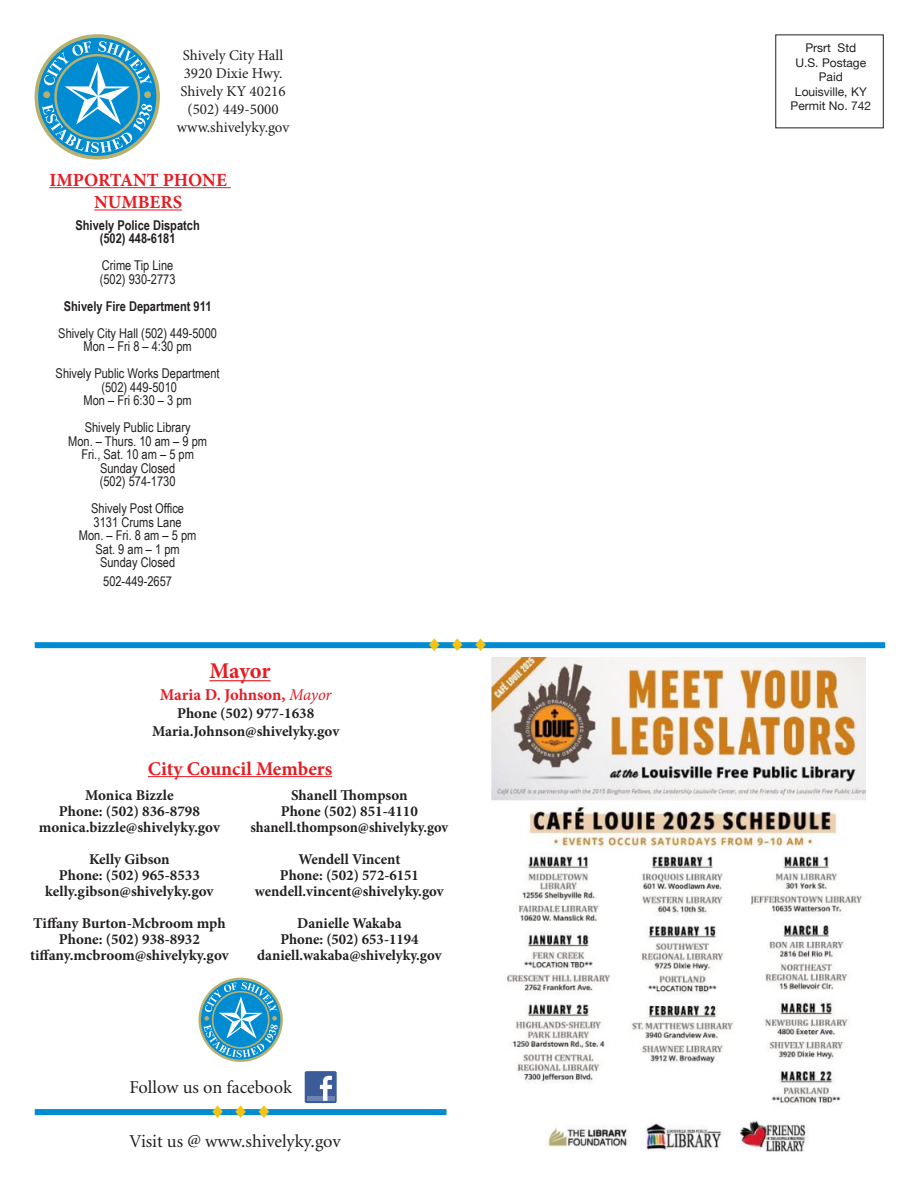
<style>
.page{position:relative;width:918px;height:1188px;background:#fff}
.page>*{position:absolute;margin:0;border:0;box-sizing:border-box;transform-origin:0 0}
.t1{font:700 22.5px "Minion Pro";letter-spacing:-.01em;color:#e71b22}
.t2{font:700 19.5px "Minion Pro";color:#e71b22}
.t3{font:700 18.6px/22.4px "Minion Pro";color:#e71b22;text-align:center}
.t4{font:18.15px "Minion";color:#231f20}
.t5{font:700 16.5px "Minion Pro";color:#e71b22}
.t6{font:700 15px "Minion Pro";color:#231f20}
.t7{font:15px "Minion Pro";color:#231f20}
.t8{font:700 15px "Minion Pro";color:#231f20;scale:.96 1}
.t9{font:15px "Dingbats One";color:#f5c412;scale:.8 1}
.t10{font:13.5px/13.5px "Arial Narrow";color:#231f20;text-align:center}
.t11{font:700 13.5px "Arial Narrow";color:#231f20}
.t12{font:12px "Helvetica Neue";color:#231f20}
.s1{font-weight:400;font-style:italic}
</style>
<div class="page">
<div style="left:775px;top:34px;width:109px;height:94px;border:1px solid #231f20"></div>
<div style="left:35px;top:642px;width:850px;height:6px;background:#008cd2"></div>
<svg style="left:35px;top:34px;width:125px;height:125px"></svg>
<hr style="left:49px;top:187px;width:182px;height:1px;background:#e71b22">
<hr style="left:94px;top:210px;width:88px;height:1px;background:#e71b22">
<hr style="left:148px;top:776px;width:184px;height:1px;background:#e71b22">
<hr style="left:209px;top:680px;width:62px;height:1px;background:#e71b22">
<div style="left:35px;top:1109px;width:411px;height:6px;background:#008cd2"></div>
<div style="left:305px;top:1071px;width:32px;height:32px;background:#3b5b99;border-radius:2px"></div>
<div style="left:307px;top:1096px;width:27px;height:5px;background:#6d84b3"></div>
<svg style="left:320px;top:1076px;width:12px;height:25px"></svg>
<svg style="left:199px;top:978px;width:84px;height:84px"></svg>
<img style="left:491px;top:657px;width:375px;height:495px">
<p class="t7" style="left:183px;top:45px;width:102px">Shively City Hall</p>
<p class="t7" style="left:184px;top:63px;width:100px">3920 Dixie Hwy.</p>
<p class="t7" style="left:181px;top:81px;width:107px">Shively KY 40216</p>
<p class="t7" style="left:188px;top:99px;width:93px">(502) 449-5000</p>
<p class="t7" style="left:177px;top:117px;width:114px">www.shivelyky.gov</p>
<p class="t3" style="left:49px;top:168px;width:179px">IMPORTANT PHONE<br>NUMBERS</p>
<p class="t11" style="left:76px;top:215px;width:126px">Shively Police Dispatch</p>
<p class="t11" style="left:100px;top:228px;width:77px">(502) 448-6181</p>
<p class="t10" style="left:102px;top:258px;width:73px">Crime Tip Line</p>
<p class="t10" style="left:100px;top:272px;width:77px">(502) 930-2773</p>
<p class="t11" style="left:64px;top:296px;width:149px">Shively Fire Department 911</p>
<p class="t10" style="left:58px;top:326px;width:160px">Shively City Hall (502) 449-5000</p>
<p class="t10" style="left:84px;top:339px;width:110px">Mon – Fri 8 – 4:30 pm</p>
<p class="t10" style="left:56px;top:366px;width:166px">Shively Public Works Department (502) 449-5010</p>
<p class="t10" style="left:84px;top:393px;width:110px">Mon – Fri 6:30 – 3 pm</p>
<p class="t10" style="left:85px;top:420px;width:107px">Shively Public Library</p>
<p class="t10" style="left:68px;top:434px;width:140px">Mon. – Thurs. 10 am – 9 pm</p>
<p class="t10" style="left:81px;top:447px;width:114px">Fri., Sat. 10 am – 5 pm</p>
<p class="t10" style="left:100px;top:461px;width:77px">Sunday Closed</p>
<p class="t10" style="left:100px;top:474px;width:77px">(502) 574-1730</p>
<p class="t10" style="left:91px;top:501px;width:94px">Shively Post Office</p>
<p class="t10" style="left:94px;top:515px;width:89px">3131 Crums Lane</p>
<p class="t10" style="left:79px;top:528px;width:119px">Mon. – Fri. 8 am – 5 pm</p>
<p class="t10" style="left:96px;top:542px;width:86px">Sat. 9 am – 1 pm</p>
<p class="t10" style="left:100px;top:555px;width:77px">Sunday Closed</p>
<p class="t10" style="left:103px;top:574px;width:70px">502-449-2657</p>
<p class="t1" style="left:209px;top:655px;width:63px">Mayor</p>
<p class="t5" style="left:160px;top:683px;width:173px">Maria D. Johnson, <span class="s1">Mayor</span></p>
<p class="t6" style="left:177px;top:703px;width:139px">Phone (502) 977-1638</p>
<p class="t6" style="left:152px;top:721px;width:189px">Maria.Johnson@shivelyky.gov</p>
<p class="t2" style="left:148px;top:755px;width:186px">City Council Members</p>
<p class="t9" style="left:429px;top:637px;width:73px">◆ ◆ ◆</p>
<p class="t6" style="left:85px;top:785px;width:90px">Monica Bizzle</p>
<p class="t6" style="left:59px;top:801px;width:142px">Phone: (502) 836-8798</p>
<p class="t6" style="left:39px;top:817px;width:183px">monica.bizzle@shivelyky.gov</p>
<p class="t6" style="left:89px;top:849px;width:82px">Kelly Gibson</p>
<p class="t6" style="left:59px;top:865px;width:142px">Phone: (502) 965-8533</p>
<p class="t6" style="left:45px;top:881px;width:170px">kelly.gibson@shivelyky.gov</p>
<p class="t6" style="left:33px;top:913px;width:194px">Tiffany Burton-Mcbroom mph</p>
<p class="t6" style="left:59px;top:929px;width:142px">Phone: (502) 938-8932</p>
<p class="t6" style="left:30px;top:945px;width:200px">tiffany.mcbroom@shivelyky.gov</p>
<p class="t6" style="left:291px;top:785px;width:118px">Shanell Thompson</p>
<p class="t6" style="left:281px;top:801px;width:139px">Phone (502) 851-4110</p>
<p class="t8" style="left:250px;top:817px;width:208px">shanell.thompson@shivelyky.gov</p>
<p class="t6" style="left:298px;top:849px;width:104px">Wendell Vincent</p>
<p class="t6" style="left:280px;top:865px;width:140px">Phone: (502) 572-6151</p>
<p class="t6" style="left:255px;top:881px;width:190px">wendell.vincent@shivelyky.gov</p>
<p class="t6" style="left:297px;top:913px;width:106px">Danielle Wakaba</p>
<p class="t6" style="left:280px;top:929px;width:140px">Phone: (502) 653-1194</p>
<p class="t6" style="left:257px;top:945px;width:186px">daniell.wakaba@shivelyky.gov</p>
<p class="t4" style="left:129px;top:1078px;width:164px">Follow us on facebook</p>
<p class="t9" style="left:212px;top:1104px;width:73px">◆ ◆ ◆</p>
<p class="t4" style="left:129px;top:1133px;width:213px">Visit us @ www.shivelyky.gov</p>
<p class="t12" style="left:805px;top:39px;width:52px">Prsrt Std</p>
<p class="t12" style="left:796px;top:54px;width:72px">U.S. Postage</p>
<p class="t12" style="left:819px;top:68px;width:25px">Paid</p>
<p class="t12" style="left:795px;top:83px;width:73px">Louisville, KY</p>
<p class="t12" style="left:791px;top:97px;width:82px">Permit No. 742</p>
</div>
